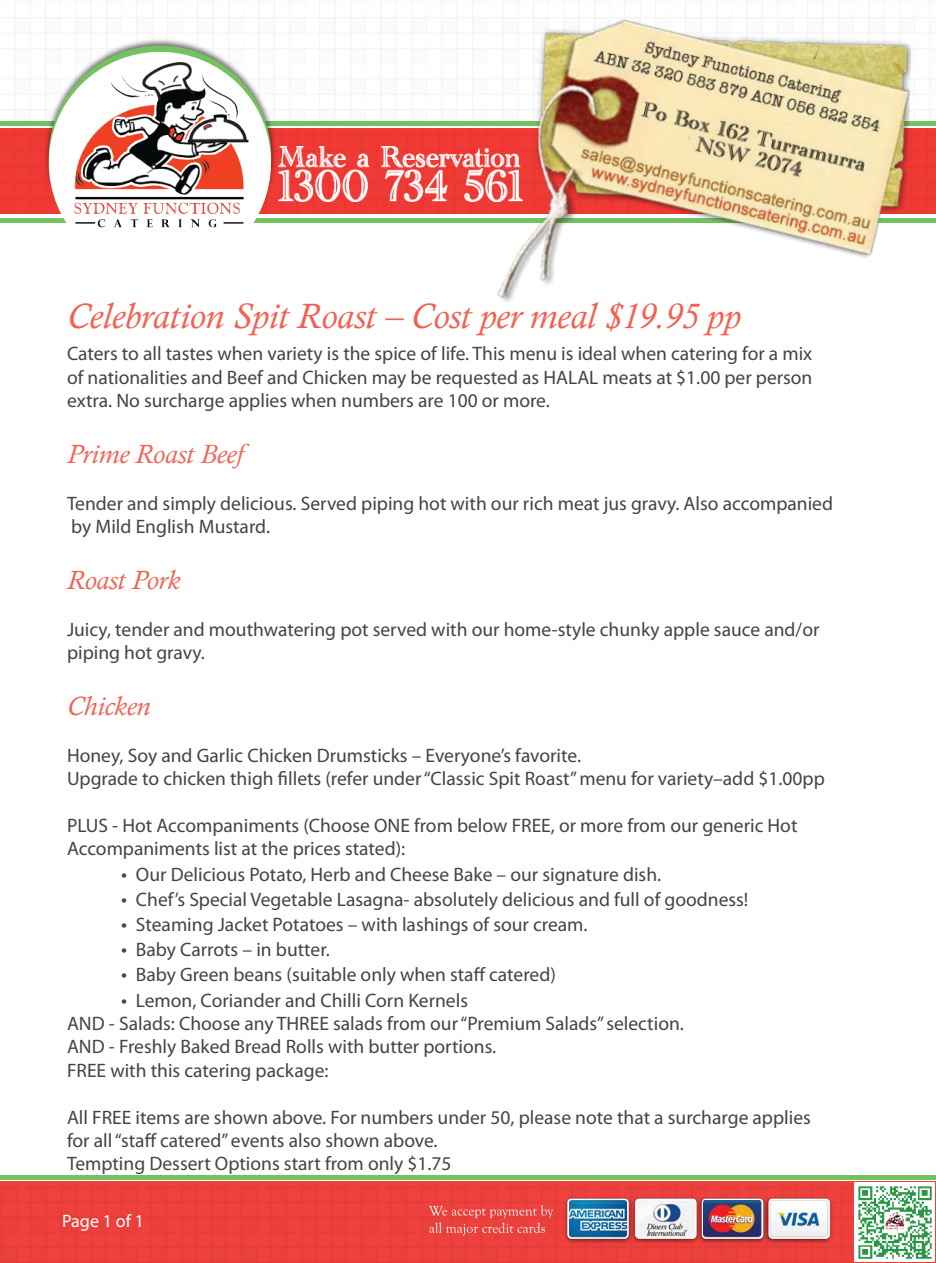
<style>
.page{position:relative;width:936px;height:1263px;background:#fff}
.page>*{position:absolute;margin:0;border:0;box-sizing:border-box;transform-origin:0 0}
.t1{font:italic 36px "Calisto";color:#f16253}
.t2{font:italic 27px "Calisto";color:#f16458}
.t3{font:19.5px/23.4px "Myriad Pro";color:#444445}
.t4{font:18px "Myriad Pro";color:#fff}
.s1{font-size:21px}
</style>
<div class="page">
<div style="left:0;top:1181px;width:935px;height:82px;background:#ec403c"></div>
<hr style="left:0;top:1175px;width:935px;height:4px;background:#74c161">
<svg style="left:428px;top:1205px;width:125px;height:30px"></svg>
<img style="left:561px;top:1195px;width:274px;height:51px">
<img style="left:565px;top:1197px;width:267px;height:45px">
<img style="left:854px;top:1182px;width:79px;height:80px">
<div style="left:0;top:129px;width:473px;height:85px;background:#ef3934"></div>
<hr style="left:0;top:121px;width:935px;height:4px;background:#74c161">
<div style="left:0;top:218px;width:935px;height:5px;background:#74c161"></div>
<svg style="left:38px;top:41px;width:244px;height:173px"></svg>
<img style="left:48px;top:57px;width:220px;height:171px">
<img style="left:278px;top:146px;width:195px;height:55px">
<img style="left:473px;top:2px;width:462px;height:300px">
<h1 class="t1" style="left:67px;top:302px;width:675px">Celebration Spit Roast – Cost per meal $19.95 pp</h1>
<p class="t3" style="left:67px;top:344px;width:746px;text-align:justify">Caters to all tastes when variety is the spice of life. This menu is ideal when catering for a mix of nationalities and Beef and Chicken may be requested as HALAL meats at $1.00 per person extra. No surcharge applies when numbers are 100 or more.</p>
<h2 class="t2" style="left:67px;top:443px;width:177px">Prime Roast Beef</h2>
<p class="t3" style="left:67px;top:493px;width:767px">Tender and simply delicious. Served piping hot with our rich meat jus gravy. Also accompanied by Mild English Mustard.</p>
<h2 class="t2" style="left:67px;top:569px;width:114px">Roast Pork</h2>
<p class="t3" style="left:67px;top:619px;width:753px">Juicy, tender and mouthwatering pot served with our home-style chunky apple sauce and/or piping hot gravy.</p>
<h2 class="t2" style="left:67px;top:695px;width:85px">Chicken</h2>
<p class="t3" style="left:67px;top:745px;width:758px">Honey, Soy and Garlic Chicken Drumsticks – Everyone’s favorite.<br>Upgrade to chicken thigh fillets (refer under “Classic Spit Roast” menu for variety–add $1.00pp</p>
<p class="t3" style="left:67px;top:815px;width:731px">PLUS - Hot Accompaniments (Choose ONE from below FREE, or more from our generic Hot<br>Accompaniments list at the prices stated):</p>
<p class="t3" style="left:121px;top:864px;width:541px"><span class="s1">•</span> Our Delicious Potato, Herb and Cheese Bake – our signature dish.</p>
<p class="t3" style="left:121px;top:889px;width:628px"><span class="s1">•</span> Chef’s Special Vegetable Lasagna- absolutely delicious and full of goodness!</p>
<p class="t3" style="left:121px;top:914px;width:467px"><span class="s1">•</span> Steaming Jacket Potatoes – with lashings of sour cream.</p>
<p class="t3" style="left:121px;top:939px;width:210px"><span class="s1">•</span> Baby Carrots – in butter.</p>
<p class="t3" style="left:121px;top:965px;width:436px"><span class="s1">•</span> Baby Green beans (suitable only when staff catered)</p>
<p class="t3" style="left:67px;top:990px;width:618px;text-indent:54px"><span class="s1">•</span> Lemon, Coriander and Chilli Corn Kernels<br>AND - Salads: Choose any THREE salads from our “Premium Salads” selection.<br>AND - Freshly Baked Bread Rolls with butter portions.<br>FREE with this catering package:</p>
<p class="t3" style="left:67px;top:1107px;width:745px">All FREE items are shown above. For numbers under 50, please note that a surcharge applies for all “staff catered” events also shown above.<br>Tempting Dessert Options start from only $1.75</p>
<p class="t4" style="left:62px;top:1214px;width:83px">Page 1 of 1</p>
</div>
